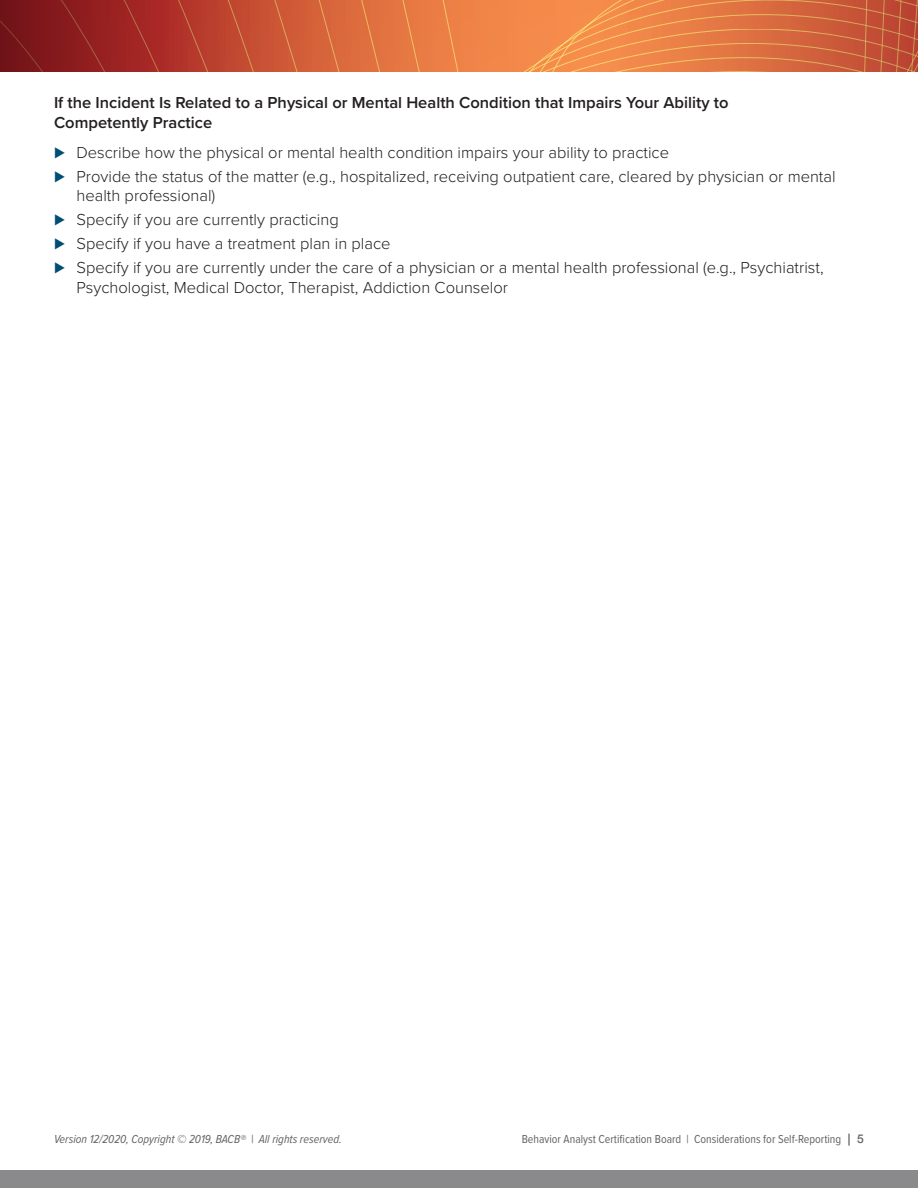
<style>
.page{position:relative;width:918px;height:1188px;background:#fff}
.page>*{position:absolute;margin:0;border:0;box-sizing:border-box;transform-origin:0 0}
.t1{font:300 16.5px/19.5px "Proxima Nova";color:#231f20}
.Body_Text{font:600 16.5px/19.5px "Proxima Nova";color:#231f20}
.t2{font:12px "Proxima Nova Cond";color:#636366}
.t3{font:italic 12px "Proxima Nova Cond";color:#636366}
.s1{font-size:18px;color:#004e74}
.s2{font-family:"Helvetica Neue LT Pro";font-weight:500}
</style>
<div class="page">
<svg style="left:1px;top:0;width:917px;height:72px;background:#ce613a"></svg>
<hr style="left:0;top:0;width:1px;height:72px;background:#6d1318">
<div style="left:0;top:1171px;width:918px;height:17px;background:#8a8a8d"></div>
<p class="Body_Text" style="left:54px;top:93px;width:676px">If the Incident Is Related to a Physical or Mental Health Condition that Impairs Your Ability to<br>Competently Practice</p>
<p class="t1" style="left:54px;top:142px;width:617px"><span class="s1">⊲</span> Describe how the physical or mental health condition impairs your ability to practice</p>
<p class="t1" style="left:76px;top:166px;width:761px;text-indent:-22px"><span class="s1">⊲</span> Provide the status of the matter (e.g., hospitalized, receiving outpatient care, cleared by physician or mental health professional)</p>
<p class="t1" style="left:54px;top:209px;width:286px"><span class="s1">⊲</span> Specify if you are currently practicing</p>
<p class="t1" style="left:54px;top:233px;width:338px"><span class="s1">⊲</span> Specify if you have a treatment plan in place</p>
<p class="t1" style="left:76px;top:257px;width:749px;text-indent:-22px"><span class="s1">⊲</span> Specify if you are currently under the care of a physician or a mental health professional (e.g., Psychiatrist,<br>Psychologist, Medical Doctor, Therapist, Addiction Counselor</p>
<p class="t3" style="left:54px;top:1131px;width:289px">Version 12/2020, Copyright © 2019, BACB® | All rights reserved.</p>
<p class="t2" style="left:522px;top:1131px;width:344px">Behavior Analyst Certification Board | Considerations for Self-Reporting <span class="s2">| 5</span></p>
</div>
